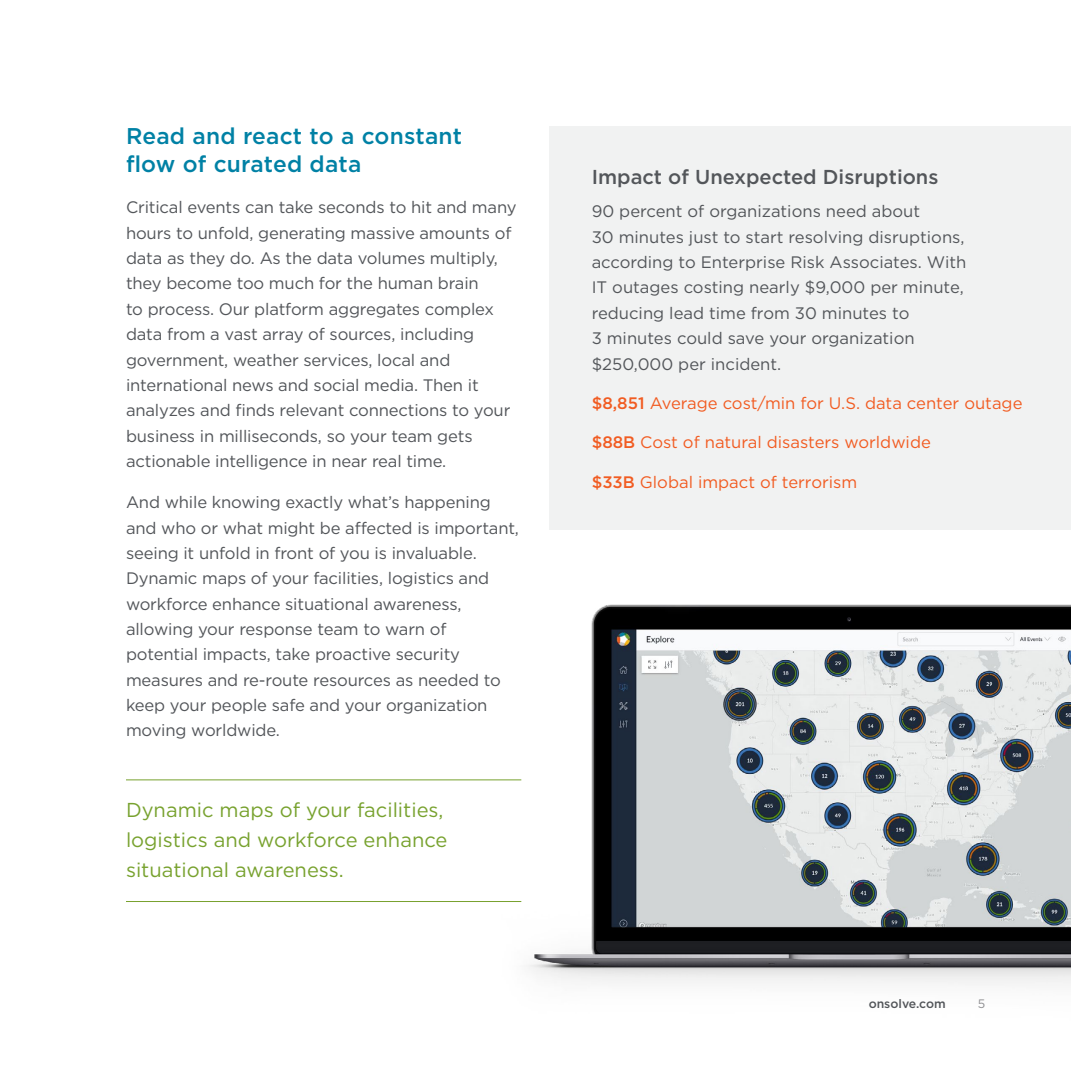
<style>
.page{position:relative;width:1071px;height:1071px;background:#fff}
.page>*{position:absolute;margin:0;border:0;box-sizing:border-box;transform-origin:0 0}
.t1{font:500 22.75px/28px "Gotham";letter-spacing:.01em;color:#0081a5}
.t2{font:20.12px/29.8px "Gotham";color:#78a22f}
.t3{font:500 20.12px "Gotham";color:#53565a}
.t4{font:16.62px/25.4px "Gotham";letter-spacing:-.01em;color:#53565a}
.t5{font:16.62px "Gotham";color:#f15c22}
.t6{font:500 12.25px "Gotham";color:#53565a}
.t7{font:12.25px "Gotham";color:#919194}
.s1{font-weight:500}
</style>
<div class="page">
<hr style="left:126px;top:779px;width:395px;height:1px;background:#78a22f">
<hr style="left:126px;top:901px;width:395px;height:1px;background:#78a22f">
<div style="left:550px;top:126px;width:521px;height:404px;background:#f1f2f2"></div>
<img style="left:490px;top:605px;width:581px;height:380px">
<h1 class="t1" style="left:126px;top:122px;width:338px">Read and react to a constant flow of curated data</h1>
<p class="t4" style="left:126px;top:194px;width:392px">Critical events can take seconds to hit and many hours to unfold, generating massive amounts of data as they do. As the data volumes multiply, they become too much for the human brain<br>to process. Our platform aggregates complex data from a vast array of sources, including government, weather services, local and international news and social media. Then it analyzes and finds relevant connections to your business in milliseconds, so your team gets actionable intelligence in near real time.</p>
<p class="t4" style="left:126px;top:489px;width:395px">And while knowing exactly what’s happening and who or what might be affected is important, seeing it unfold in front of you is invaluable.<br>Dynamic maps of your facilities, logistics and workforce enhance situational awareness, allowing your response team to warn of potential impacts, take proactive security measures and re-route resources as needed to keep your people safe and your organization moving worldwide.</p>
<p class="t2" style="left:126px;top:795px;width:323px">Dynamic maps of your facilities, logistics and workforce enhance situational awareness.</p>
<p class="t3" style="left:592px;top:164px;width:348px">Impact of Unexpected Disruptions</p>
<p class="t4" style="left:592px;top:198px;width:376px">90 percent of organizations need about<br>30 minutes just to start resolving disruptions, according to Enterprise Risk Associates. With IT outages costing nearly $9,000 per minute, reducing lead time from 30 minutes to<br>3 minutes could save your organization $250,000 per incident.</p>
<p class="t5" style="left:592px;top:392px;width:432px"><span class="s1">$8,851</span> Average cost/min for U.S. data center outage</p>
<p class="t5" style="left:592px;top:432px;width:341px"><span class="s1">$88B</span> Cost of natural disasters worldwide</p>
<p class="t5" style="left:592px;top:471px;width:267px"><span class="s1">$33B</span> Global impact of terrorism</p>
<p class="t6" style="left:869px;top:996px;width:79px">onsolve.com</p>
<p class="t7" style="left:978px;top:996px;width:9px">5</p>
</div>
